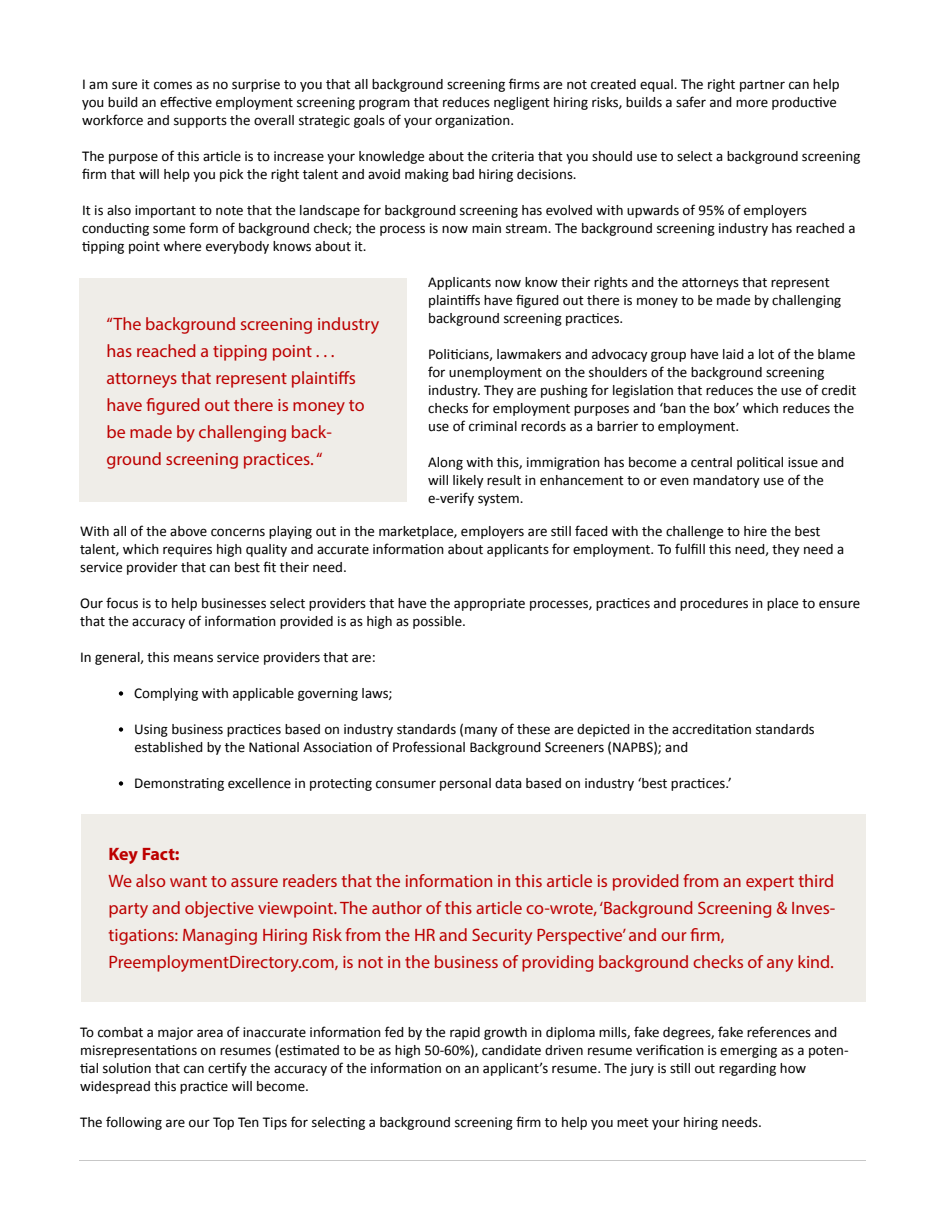
<style>
.page{position:relative;width:945px;height:1215px;background:#fff}
.page>*{position:absolute;margin:0;border:0;box-sizing:border-box;transform-origin:0 0}
.t1{font:18px/27px "Myriad Pro";color:#bd0000}
.t2{font:700 18px "Myriad Pro";letter-spacing:-.005em;color:#bd0000}
.t3{font:15px/18px "Calibri";color:#000}
</style>
<div class="page">
<hr style="left:80px;top:1160px;width:786px;height:1px;background:#c7c7c7">
<svg style="left:119px;top:691px;width:4px;height:5px"></svg>
<svg style="left:119px;top:727px;width:4px;height:5px"></svg>
<svg style="left:119px;top:781px;width:4px;height:5px"></svg>
<div style="left:80px;top:278px;width:327px;height:223px;background:#efede8"></div>
<div style="left:81px;top:814px;width:785px;height:188px;background:#efede8"></div>
<p class="t3" style="left:82px;top:74px;width:759px">I am sure it comes as no surprise to you that all background screening firms are not created equal. The right partner can help you build an effective employment screening program that reduces negligent hiring risks, builds a safer and more productive workforce and supports the overall strategic goals of your organization.</p>
<p class="t3" style="left:82px;top:146px;width:780px">The purpose of this article is to increase your knowledge about the criteria that you should use to select a background screening firm that will help you pick the right talent and avoid making bad hiring decisions.</p>
<p class="t3" style="left:82px;top:200px;width:775px">It is also important to note that the landscape for background screening has evolved with upwards of 95% of employers conducting some form of background check; the process is now main stream. The background screening industry has reached a tipping point where everybody knows about it.</p>
<p class="t1" style="left:106px;top:312px;width:274px">“The background screening industry has reached a tipping point . . . attorneys that represent plaintiffs have figured out there is money to be made by challenging back&shy;ground screening practices. “</p>
<p class="t3" style="left:428px;top:272px;width:415px">Applicants now know their rights and the attorneys that represent plaintiffs have figured out there is money to be made by challenging background screening practices.</p>
<p class="t3" style="left:428px;top:344px;width:430px">Politicians, lawmakers and advocacy group have laid a lot of the blame for unemployment on the shoulders of the background screening industry. They are pushing for legislation that reduces the use of credit checks for employment purposes and ‘ban the box’ which reduces the use of criminal records as a barrier to employment.</p>
<p class="t3" style="left:428px;top:452px;width:418px">Along with this, immigration has become a central political issue and will likely result in enhancement to or even mandatory use of the e-verify system.</p>
<p class="t3" style="left:80px;top:521px;width:766px">With all of the above concerns playing out in the marketplace, employers are still faced with the challenge to hire the best talent, which requires high quality and accurate information about applicants for employment. To fulfill this need, they need a service provider that can best fit their need.</p>
<p class="t3" style="left:80px;top:593px;width:782px">Our focus is to help businesses select providers that have the appropriate processes, practices and procedures in place to ensure that the accuracy of information provided is as high as possible.</p>
<p class="t3" style="left:80px;top:647px;width:297px">In general, this means service providers that are:</p>
<p class="t3" style="left:134px;top:683px;width:260px">Complying with applicable governing laws;</p>
<p class="t3" style="left:134px;top:719px;width:682px">Using business practices based on industry standards (many of these are depicted in the accreditation standards established by the National Association of Professional Background Screeners (NAPBS); and</p>
<p class="t3" style="left:134px;top:773px;width:599px">Demonstrating excellence in protecting consumer personal data based on industry ‘best practices.’</p>
<p class="t2" style="left:108px;top:847px;width:73px">Key Fact:</p>
<p class="t1" style="left:108px;top:869px;width:728px">We also want to assure readers that the information in this article is provided from an expert third party and objective viewpoint. The author of this article co-wrote, ‘Background Screening &amp; Inves&shy;tigations: Managing Hiring Risk from the HR and Security Perspective’ and our firm, PreemploymentDirectory.com, is not in the business of providing background checks of any kind.</p>
<p class="t3" style="left:80px;top:1022px;width:770px">To combat a major area of inaccurate information fed by the rapid growth in diploma mills, fake degrees, fake references and misrepresentations on resumes (estimated to be as high 50-60%), candidate driven resume verification is emerging as a poten&shy;tial solution that can certify the accuracy of the information on an applicant’s resume. The jury is still out regarding how widespread this practice will become.</p>
<p class="t3" style="left:80px;top:1112px;width:683px">The following are our Top Ten Tips for selecting a background screening firm to help you meet your hiring needs.</p>
</div>
